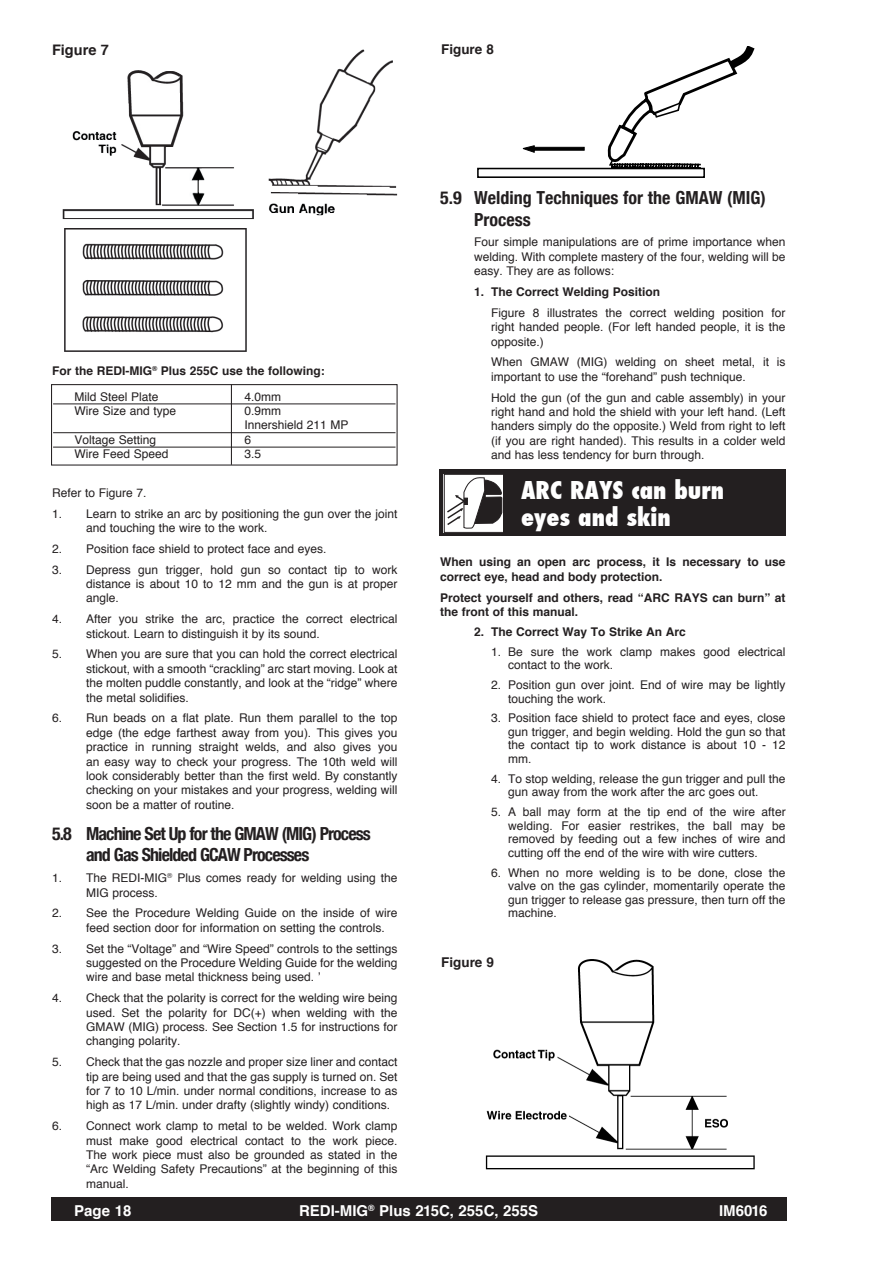
<style>
.page{position:relative;width:893px;height:1263px;background:#fff}
.page>*{position:absolute;margin:0;border:0;box-sizing:border-box;transform-origin:0 0}
.t1{font:800 condensed 24px/27px "Futura";color:#fff}
.Subheading{font:700 condensed 18px/21px "Helvetica Neue";letter-spacing:-.05em;color:#231f20}
.Subheading-2{font:700 condensed 18px/21.6px "Helvetica Neue";color:#231f20}
.t2{font:700 15px "Helvetica";color:#fff}
.Text_Bold{font:700 14.55px "Helvetica";color:#231f20}
.Text_Bold-2{font:700 13.5px "Helvetica";color:#231f20}
.Text{font:12px/14.4px "Helvetica";color:#231f20;text-align:justify}
.Text_Bold-3{font:700 12px/14.4px "Helvetica";color:#231f20}
</style>
<div class="page">
<div style="left:52px;top:1195px;width:735px;height:26px;background:#231f20"></div>
<div style="left:51px;top:43px;width:736px;height:1154px;background:#fff"></div>
<img style="left:62px;top:70px;width:192px;height:149px">
<img style="left:269px;top:49px;width:128px;height:166px">
<img style="left:65px;top:228px;width:182px;height:123px">
<hr style="left:53px;top:403px;width:342px;height:1px;background:#231f20">
<hr style="left:53px;top:432px;width:342px;height:1px;background:#231f20">
<hr style="left:53px;top:447px;width:342px;height:1px;background:#231f20">
<div style="left:51px;top:384px;width:347px;height:82px;border:1px solid #231f20"></div>
<hr style="left:231px;top:384px;width:1px;height:81px;background:#231f20">
<svg style="left:607px;top:47px;width:148px;height:121px"></svg>
<div style="left:477px;top:168px;width:228px;height:10px;border:2px solid #000"></div>
<svg style="left:522px;top:145px;width:63px;height:8px"></svg>
<div style="left:439px;top:470px;width:347px;height:66px;background:#231f20"></div>
<svg style="left:444px;top:474px;width:59px;height:59px"></svg>
<img style="left:485px;top:959px;width:270px;height:210px">
<p class="Text_Bold" style="left:52px;top:38px;width:58px">Figure 7</p>
<p class="Text_Bold-2" style="left:441px;top:38px;width:54px">Figure 8</p>
<p class="Text_Bold-3" style="left:52px;top:364px;width:274px">For the REDI-MIG<sup>®</sup> Plus 255C use the following:</p>
<p class="Text" style="left:74px;top:389px;width:86px">Mild Steel Plate</p>
<p class="Text" style="left:244px;top:389px;width:38px">4.0mm</p>
<p class="Text" style="left:74px;top:404px;width:103px">Wire Size and type</p>
<p class="Text" style="left:244px;top:404px;width:106px">0.9mm<br>Innershield 211 MP</p>
<p class="Text" style="left:74px;top:433px;width:83px">Voltage Setting</p>
<p class="Text" style="left:244px;top:433px;width:8px">6</p>
<p class="Text" style="left:74px;top:447px;width:96px">Wire Feed Speed</p>
<p class="Text" style="left:244px;top:447px;width:18px">3.5</p>
<p class="Text" style="left:52px;top:486px;width:96px">Refer to Figure 7.</p>
<p class="Text" style="left:86px;top:507px;width:313px;text-indent:-34px">1. Learn to strike an arc by positioning the gun over the joint and touching the wire to the work.</p>
<p class="Text" style="left:52px;top:542px;width:276px">2. Position face shield to protect face and eyes.</p>
<p class="Text" style="left:86px;top:562px;width:313px;text-indent:-34px">3. Depress gun trigger, hold gun so contact tip to work distance is about 10 to 12 mm and the gun is at proper angle.</p>
<p class="Text" style="left:86px;top:612px;width:313px;text-indent:-34px">4. After you strike the arc, practice the correct electrical stickout. Learn to distinguish it by its sound.</p>
<p class="Text" style="left:86px;top:647px;width:313px;text-indent:-34px">5. When you are sure that you can hold the correct electrical stickout, with a smooth “crackling” arc start moving. Look at the molten puddle constantly, and look at the “ridge” where the metal solidifies.</p>
<p class="Text" style="left:86px;top:711px;width:313px;text-indent:-34px">6. Run beads on a flat plate. Run them parallel to the top edge (the edge farthest away from you). This gives you practice in running straight welds, and also gives you an easy way to check your progress. The 10th weld will look considerably better than the first weld. By constantly checking on your mistakes and your progress, welding will soon be a matter of routine.</p>
<p class="Subheading" style="left:86px;top:823px;width:286px;text-indent:-34px">5.8 Machine Set Up for the GMAW (MIG) Process and Gas Shielded GCAW Processes</p>
<p class="Text" style="left:86px;top:871px;width:313px;text-indent:-34px">1. The REDI-MIG<sup>®</sup> Plus comes ready for welding using the<br>MIG process.</p>
<p class="Text" style="left:86px;top:906px;width:313px;text-indent:-34px">2. See the Procedure Welding Guide on the inside of wire feed section door for information on setting the controls.</p>
<p class="Text" style="left:86px;top:941px;width:313px;text-indent:-34px">3. Set the “Voltage” and “Wire Speed” controls to the settings suggested on the Procedure Welding Guide for the welding wire and base metal thickness being used. ’</p>
<p class="Text" style="left:86px;top:991px;width:313px;text-indent:-34px">4. Check that the polarity is correct for the welding wire being used. Set the polarity for DC(+) when welding with the GMAW (MIG) process. See Section 1.5 for instructions for changing polarity.</p>
<p class="Text" style="left:86px;top:1055px;width:313px;text-indent:-34px">5. Check that the gas nozzle and proper size liner and contact tip are being used and that the gas supply is turned on. Set for 7 to 10 L/min. under normal conditions, increase to as high as 17 L/min. under drafty (slightly windy) conditions.</p>
<p class="Text" style="left:86px;top:1119px;width:313px;text-indent:-34px">6. Connect work clamp to metal to be welded. Work clamp must make good electrical contact to the work piece.<br>The work piece must also be grounded as stated in the “Arc Welding Safety Precautions” at the beginning of this manual.</p>
<p class="Subheading-2" style="left:474px;top:187px;width:293px;text-indent:-34px">5.9 Welding Techniques for the GMAW (MIG)<br>Process</p>
<p class="Text" style="left:474px;top:235px;width:313px">Four simple manipulations are of prime importance when welding. With complete mastery of the four, welding will be easy. They are as follows:</p>
<p class="Text_Bold-3" style="left:474px;top:285px;width:188px">1. The Correct Welding Position</p>
<p class="Text" style="left:491px;top:306px;width:296px">Figure 8 illustrates the correct welding position for right handed people. (For left handed people, it is the opposite.)</p>
<p class="Text" style="left:491px;top:355px;width:296px">When GMAW (MIG) welding on sheet metal, it is important to use the “forehand” push technique.</p>
<p class="Text" style="left:491px;top:390px;width:296px">Hold the gun (of the gun and cable assembly) in your right hand and hold the shield with your left hand. (Left handers simply do the opposite.) Weld from right to left (if you are right handed). This results in a colder weld and has less tendency for burn through.</p>
<p class="t1" style="left:521px;top:477px;width:205px">ARC RAYS can burn eyes and skin</p>
<p class="Text_Bold-3" style="left:440px;top:555px;width:347px">When using an open arc process, it Is necessary to use correct eye, head and body protection.</p>
<p class="Text_Bold-3" style="left:440px;top:590px;width:347px">Protect yourself and others, read “ARC RAYS can burn” at the front of this manual.</p>
<p class="Text_Bold-3" style="left:474px;top:624px;width:213px">2. The Correct Way To Strike An Arc</p>
<p class="Text" style="left:508px;top:645px;width:279px;line-height:13.5px;text-indent:-17px">1. Be sure the work clamp makes good electrical contact to the work.</p>
<p class="Text" style="left:508px;top:678px;width:279px;line-height:13.5px;text-indent:-17px">2. Position gun over joint. End of wire may be lightly touching the work.</p>
<p class="Text" style="left:508px;top:712px;width:279px;line-height:13.5px;text-indent:-17px">3. Position face shield to protect face and eyes, close gun trigger, and begin welding. Hold the gun so that the contact tip to work distance is about 10 - 12 mm.</p>
<p class="Text" style="left:508px;top:772px;width:279px;line-height:13.5px;text-indent:-17px">4. To stop welding, release the gun trigger and pull the gun away from the work after the arc goes out.</p>
<p class="Text" style="left:508px;top:806px;width:279px;line-height:13.5px;text-indent:-17px">5. A ball may form at the tip end of the wire after welding. For easier restrikes, the ball may be removed by feeding out a few inches of wire and cutting off the end of the wire with wire cutters.</p>
<p class="Text" style="left:508px;top:866px;width:279px;line-height:13.5px;text-indent:-17px">6. When no more welding is to be done, close the valve on the gas cylinder, momentarily operate the gun trigger to release gas pressure, then turn off the machine.</p>
<p class="Text_Bold-2" style="left:441px;top:951px;width:54px">Figure 9</p>
<p class="t2" style="left:74px;top:1199px;width:59px">Page 18</p>
<p class="t2" style="left:299px;top:1198px;width:241px">REDI-MIG<sup>®</sup> Plus 215C, 255C, 255S</p>
<p class="t2" style="left:719px;top:1199px;width:50px">IM6016</p>
</div>
